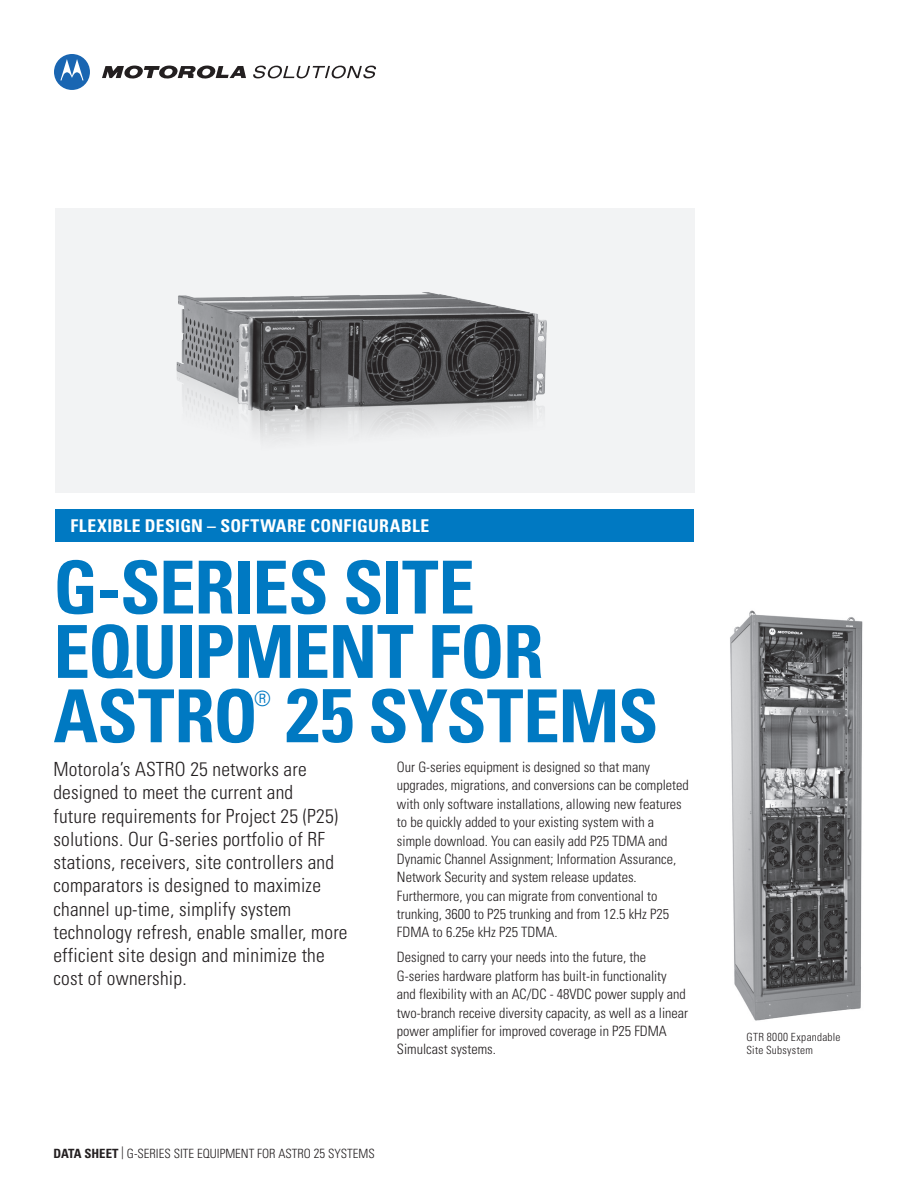
<style>
.page{position:relative;width:918px;height:1188px;background:#fff}
.page>*{position:absolute;margin:0;border:0;box-sizing:border-box;transform-origin:0 0}
.t1{font:700 condensed 73.2px/64.3px "Univers";letter-spacing:-.015em;color:#0079c2}
.t2{font:300 condensed 21px "Univers";color:#0079c2}
.t3{font:300 condensed 19.5px/23.2px "Univers";letter-spacing:.01em;color:#231f20}
.t4{font:700 condensed 17.7px "Univers";letter-spacing:.02em;color:#fff}
.t5{font:300 condensed 14.25px/18.3px "Univers";color:#231f20}
.t6{font:300 condensed 12.75px "Univers";color:#231f20}
.t7{font:300 condensed 11.25px/13.5px "Univers";letter-spacing:.025em;color:#231f20}
.s1{font-size:76.05px}
.s2{font-weight:700}
.s3{font-size:13.2px}
.s4{font-size:11.7px}
</style>
<div class="page">
<div style="left:55px;top:509px;width:639px;height:33px;background:#0079c2"></div>
<div style="left:55px;top:208px;width:639px;height:285px;background:#f2f3f4"></div>
<img style="left:176px;top:292px;width:371px;height:146px">
<img style="left:730px;top:610px;width:133px;height:411px">
<svg style="left:102px;top:66px;width:144px;height:13px"></svg>
<svg style="left:54px;top:54px;width:36px;height:36px"></svg>
<svg style="left:253px;top:66px;width:123px;height:12px"></svg>
<p class="t4" style="left:71px;top:515px;width:360px">FLEXIBLE DESIGN – SOFTWARE CONFIGURABLE</p>
<h1 class="t1" style="left:53px;top:555px;width:607px">G-SERIES SITE<br>EQUIPMENT FOR<br>ASTRO <span class="s1">25</span> SYSTEMS</h1>
<h2 class="t2" style="left:254px;top:686px;width:18px">®</h2>
<p class="t3" style="left:53px;top:758px;width:296px">Motorola’s ASTRO 25 networks are designed to meet the current and<br>future requirements for Project 25 (P25) solutions. Our G-series portfolio of RF stations, receivers, site controllers and comparators is designed to maximize channel up-time, simplify system technology refresh, enable smaller, more efficient site design and minimize the cost of ownership.</p>
<p class="t5" style="left:397px;top:758px;width:293px">Our G-series equipment is designed so that many upgrades, migrations, and conversions can be completed with only software installations, allowing new features to be quickly added to your existing system with a simple download. You can easily add P25 TDMA and Dynamic Channel Assignment; Information Assurance, Network Security and system release updates.<br>Furthermore, you can migrate from conventional to trunking, 3600 to P25 trunking and from 12.5 kHz P25<br>FDMA to 6.25e kHz P25 TDMA.</p>
<p class="t5" style="left:397px;top:948px;width:293px">Designed to carry your needs into the future, the G-series hardware platform has built-in functionality and flexibility with an AC/DC - 48VDC power supply and two-branch receive diversity capacity, as well as a linear power amplifier for improved coverage in P25 FDMA Simulcast systems.</p>
<p class="t6" style="left:53px;top:1146px;width:323px"><span class="s2">DATA SHEET</span> | G-SERIES SITE EQUIPMENT FOR ASTRO <span class="s3">25</span> SYSTEMS</p>
<p class="t7" style="left:747px;top:1030px;width:95px">GTR <span class="s4">8000</span> Expandable<br>Site Subsystem</p>
</div>
